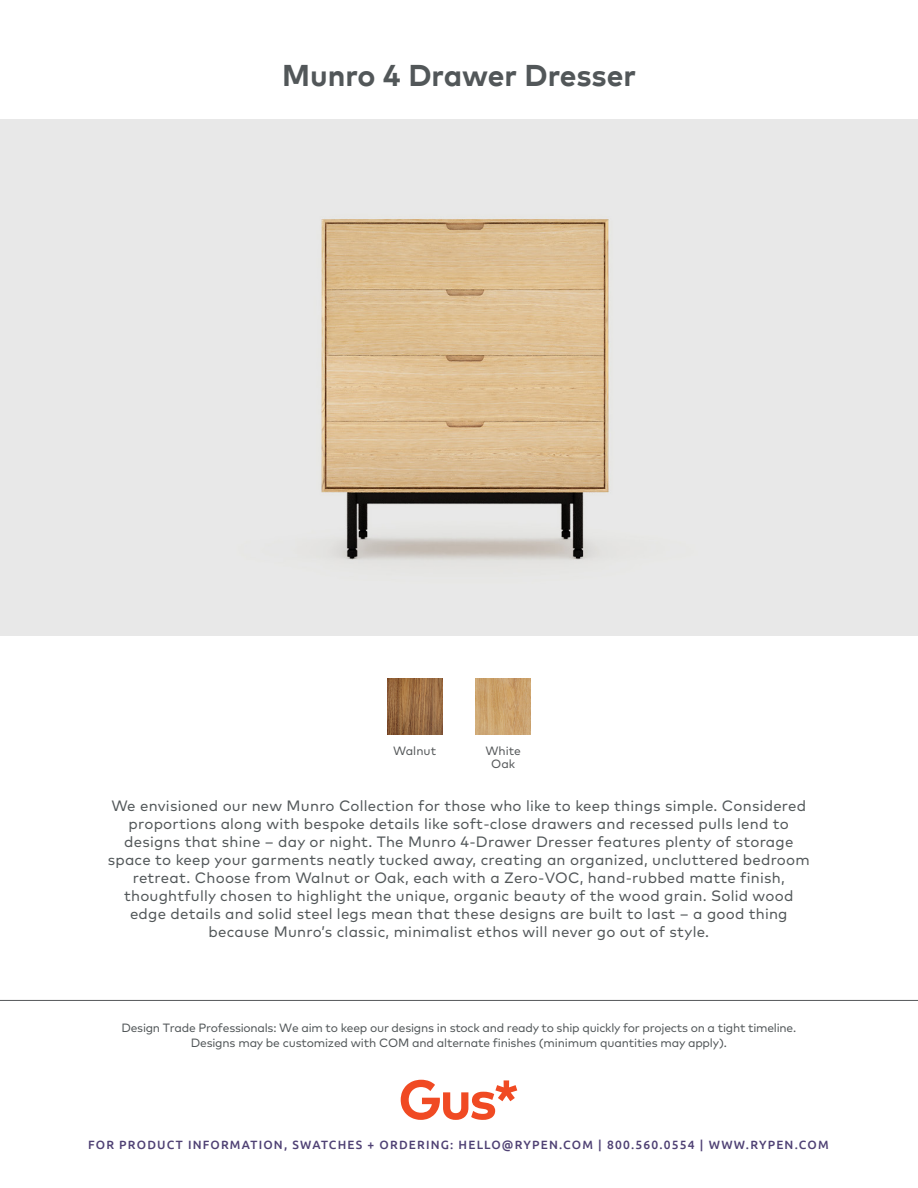
<style>
.page{position:relative;width:918px;height:1188px;background:#fff}
.page>*{position:absolute;margin:0;border:0;box-sizing:border-box;transform-origin:0 0}
.Product_Title{font:700 30px "Mark";color:#525759}
.Description{font:15px/18px "Mark Pro";letter-spacing:.015em;color:#525759;text-align:center}
.In_Stock_copy{font:12px/15px "Mark Pro";letter-spacing:-.02em;color:#525759;text-align:center}
.t1{font:500 12px "Ubuntu";letter-spacing:.1em;color:#4f4174}
.t2{font:12px "Mark Pro";color:#545759}
</style>
<div class="page">
<img style="left:0;top:119px;width:918px;height:516px">
<hr style="left:0;top:1000px;width:918px;height:1px;background:#545759">
<img style="left:387px;top:679px;width:55px;height:55px">
<img style="left:476px;top:679px;width:55px;height:55px">
<svg style="left:401px;top:1080px;width:116px;height:40px"></svg>
<p class="Product_Title" style="left:282px;top:56px;width:355px">Munro 4 Drawer Dresser</p>
<p class="t2" style="left:393px;top:741px;width:44px">Walnut</p>
<p class="t2" style="left:485px;top:741px;width:37px">White</p>
<p class="t2" style="left:491px;top:755px;width:26px">Oak</p>
<p class="Description" style="left:108px;top:795px;width:704px">We envisioned our new Munro Collection for those who like to keep things simple. Considered proportions along with bespoke details like soft‐close drawers and recessed pulls lend to designs that shine – day or night. The Munro 4‐Drawer Dresser features plenty of storage space to keep your garments neatly tucked away, creating an organized, uncluttered bedroom retreat. Choose from Walnut or Oak, each with a Zero‐VOC, hand‐rubbed matte finish, thoughtfully chosen to highlight the unique, organic beauty of the wood grain. Solid wood edge details and solid steel legs mean that these designs are built to last – a good thing because Munro’s classic, minimalist ethos will never go out of style.</p>
<p class="In_Stock_copy" style="left:121px;top:1019px;width:676px">Design Trade Professionals: We aim to keep our designs in stock and ready to ship quickly for projects on a tight timeline.<br>Designs may be customized with COM and alternate finishes (minimum quantities may apply).</p>
<p class="t1" style="left:88px;top:1137px;width:742px">FOR PRODUCT INFORMATION, SWATCHES + ORDERING: HELLO@RYPEN.COM | 800.560.0554 | WWW.RYPEN.COM</p>
</div>
